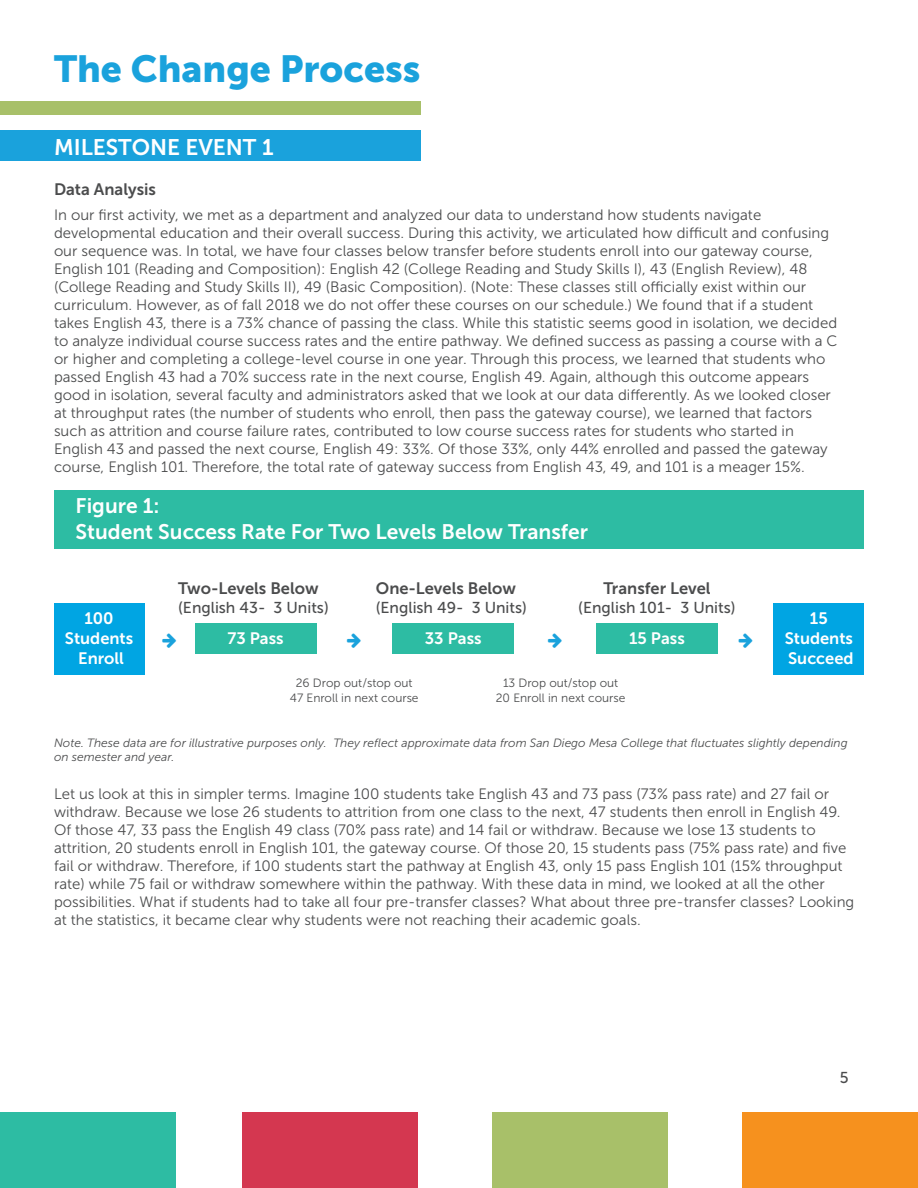
<style>
.page{position:relative;width:918px;height:1188px;background:#fff}
.page>*{position:absolute;margin:0;border:0;box-sizing:border-box;transform-origin:0 0}
.t1{font:37.5px "Museo Sans 900";color:#1aa2dc}
.t2{font:22.5px "Museo Sans 700";color:#fff}
.t3{font:21px/25.2px "Museo Sans 700";color:#fff}
.t4{font:16.5px "Museo Sans 700";color:#4b4c4d}
.t5{font:16.5px/19.8px "Museo Sans 700";color:#fff;text-align:center}
.t6{font:15.75px "Museo Sans 500";color:#4b4c4d}
.t7{font:15px/18px "Museo Sans 300";color:#4b4c4d}
.t8{font:italic 12px/14.4px "Museo Sans 300";color:#4b4c4d}
.t9{font:12px/14.4px "Museo Sans 300";color:#4b4c4d;text-align:center}
</style>
<div class="page">
<div style="left:0;top:1112px;width:176px;height:76px;background:#2dbca3"></div>
<div style="left:743px;top:1112px;width:175px;height:76px;background:#f6911e"></div>
<div style="left:242px;top:1112px;width:175px;height:76px;background:#d43750"></div>
<div style="left:493px;top:1112px;width:175px;height:76px;background:#a8c069"></div>
<div style="left:0;top:130px;width:420px;height:31px;background:#1aa2dc"></div>
<div style="left:54px;top:490px;width:810px;height:58px;background:#2dbca3"></div>
<div style="left:0;top:101px;width:420px;height:14px;background:#a8c069"></div>
<div style="left:54px;top:603px;width:90px;height:72px;background:#00a5e3"></div>
<div style="left:774px;top:603px;width:90px;height:72px;background:#00a5e3"></div>
<div style="left:195px;top:624px;width:121px;height:30px;background:#2dbca3"></div>
<div style="left:392px;top:624px;width:122px;height:30px;background:#2dbca3"></div>
<div style="left:596px;top:624px;width:122px;height:30px;background:#2dbca3"></div>
<h1 class="t1" style="left:54px;top:48px;width:368px">The Change Process</h1>
<h2 class="t2" style="left:54px;top:135px;width:221px">MILESTONE EVENT 1</h2>
<p class="t4" style="left:54px;top:180px;width:104px">Data Analysis</p>
<p class="t7" style="left:54px;top:206px;width:785px">In our first activity, we met as a department and analyzed our data to understand how students navigate developmental education and their overall success. During this activity, we articulated how difficult and confusing our sequence was. In total, we have four classes below transfer before students enroll into our gateway course, English 101 (Reading and Composition): English 42 (College Reading and Study Skills I), 43 (English Review), 48 (College Reading and Study Skills II), 49 (Basic Composition). (Note: These classes still officially exist within our curriculum. However, as of fall 2018 we do not offer these courses on our schedule.) We found that if a student takes English 43, there is a 73% chance of passing the class. While this statistic seems good in isolation, we decided to analyze individual course success rates and the entire pathway. We defined success as passing a course with a C or higher and completing a college-level course in one year. Through this process, we learned that students who passed English 43 had a 70% success rate in the next course, English 49. Again, although this outcome appears good in isolation, several faculty and administrators asked that we look at our data differently. As we looked closer at throughput rates (the number of students who enroll, then pass the gateway course), we learned that factors such as attrition and course failure rates, contributed to low course success rates for students who started in English 43 and passed the next course, English 49: 33%. Of those 33%, only 44% enrolled and passed the gateway course, English 101. Therefore, the total rate of gateway success from English 43, 49, and 101 is a meager 15%.</p>
<h3 class="t3" style="left:76px;top:494px;width:514px">Figure 1:<br>Student Success Rate For Two Levels Below Transfer</h3>
<p class="t4" style="left:376px;top:580px;width:142px">One-Levels Below</p>
<p class="t6" style="left:376px;top:599px;width:153px">(English 49- 3 Units)</p>
<p class="t4" style="left:603px;top:580px;width:109px">Transfer Level</p>
<p class="t6" style="left:578px;top:599px;width:159px">(English 101- 3 Units)</p>
<p class="t4" style="left:178px;top:580px;width:142px">Two-Levels Below</p>
<p class="t6" style="left:178px;top:599px;width:152px">(English 43- 3 Units)</p>
<p class="t5" style="left:65px;top:609px;width:70px">100<br>Students<br>Enroll</p>
<p class="t5" style="left:785px;top:609px;width:70px">15<br>Students<br>Succeed</p>
<p class="t5" style="left:227px;top:629px;width:58px">73 Pass</p>
<p class="t5" style="left:425px;top:629px;width:58px">33 Pass</p>
<p class="t5" style="left:629px;top:629px;width:57px">15 Pass</p>
<p class="t9" style="left:290px;top:676px;width:130px">26 Drop out/stop out<br>47 Enroll in next course</p>
<p class="t9" style="left:496px;top:676px;width:131px">13 Drop out/stop out<br>20 Enroll in next course</p>
<p class="t8" style="left:54px;top:736px;width:795px">Note. These data are for illustrative purposes only. They reflect approximate data from San Diego Mesa College that fluctuates slightly depending on semester and year.</p>
<p class="t7" style="left:54px;top:785px;width:802px">Let us look at this in simpler terms. Imagine 100 students take English 43 and 73 pass (73% pass rate) and 27 fail or withdraw. Because we lose 26 students to attrition from one class to the next, 47 students then enroll in English 49.<br>Of those 47, 33 pass the English 49 class (70% pass rate) and 14 fail or withdraw. Because we lose 13 students to attrition, 20 students enroll in English 101, the gateway course. Of those 20, 15 students pass (75% pass rate) and five fail or withdraw. Therefore, if 100 students start the pathway at English 43, only 15 pass English 101 (15% throughput rate) while 75 fail or withdraw somewhere within the pathway. With these data in mind, we looked at all the other possibilities. What if students had to take all four pre-transfer classes? What about three pre-transfer classes? Looking at the statistics, it became clear why students were not reaching their academic goals.</p>
<p class="t6" style="left:840px;top:1069px;width:10px">5</p>
</div>
